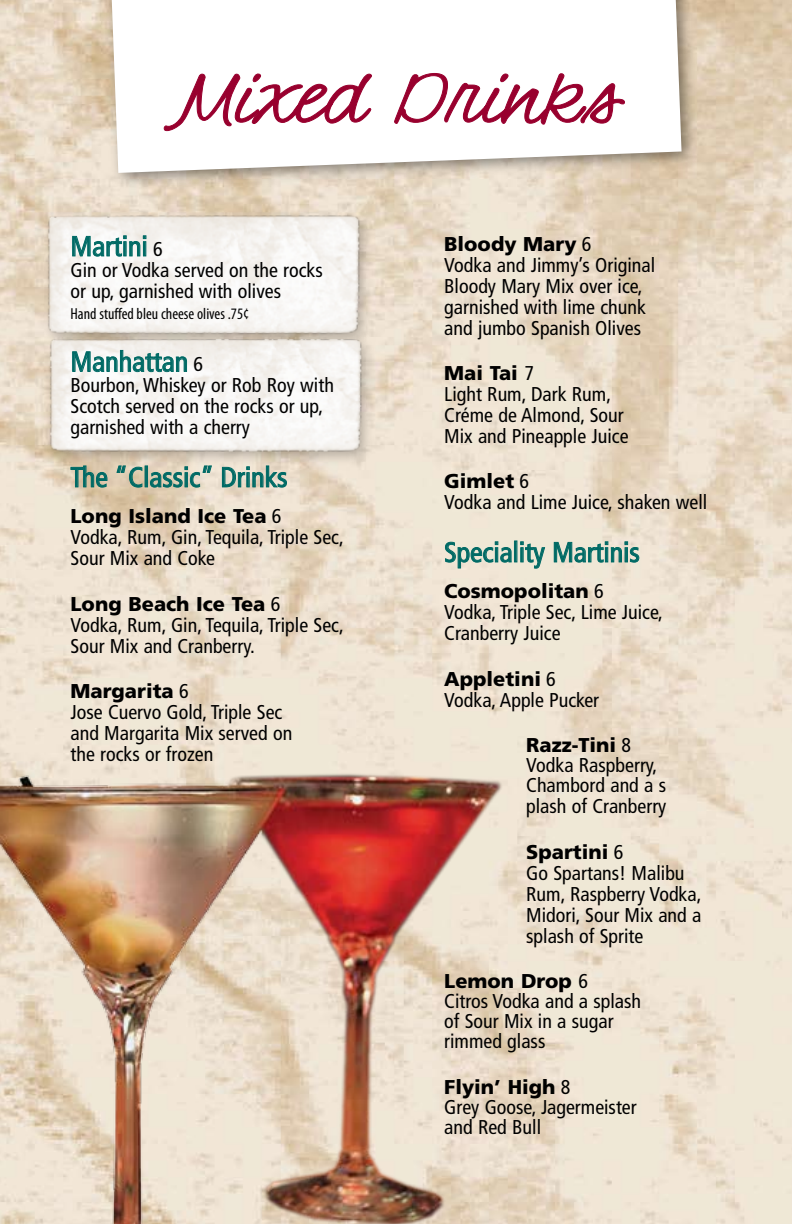
<style>
.page{position:relative;width:792px;height:1224px;background:#fff}
.page>*{position:absolute;margin:0;border:0;box-sizing:border-box;transform-origin:0 0}
.t1{font:condensed 28px "Frutiger";color:#006a65}
.t2{font:condensed 20px/21px "Frutiger";color:#000}
.t3{font:condensed 16px "Myriad Pro";color:#000}
.s1{font-size:20px;color:#000}
.s2{font-weight:900;font-stretch:normal}
</style>
<div class="page">
<img style="left:0;top:0;width:792px;height:1224px">
<img style="left:0;top:605px;width:553px;height:619px">
<div style="left:96px;top:0;width:604px;height:192px;background:#000;opacity:.43"></div>
<svg style="left:107px;top:0;width:575px;height:173px"></svg>
<svg style="left:163px;top:72px;width:463px;height:60px"></svg>
<div style="left:39px;top:208px;width:337px;height:143px;background:#000;opacity:.25"></div>
<img style="left:37px;top:209px;width:327px;height:134px">
<div style="left:41px;top:331px;width:337px;height:138px;background:#000;opacity:.25"></div>
<img style="left:39px;top:333px;width:327px;height:128px">
<svg style="left:72px;top:226px;width:74px;height:33px"></svg>
<svg style="left:72px;top:341px;width:116px;height:33px"></svg>
<svg style="left:70px;top:465px;width:38px;height:23px"></svg>
<svg style="left:116px;top:465px;width:27px;height:23px"></svg>
<div style="left:145px;top:465px;width:3px;height:22px;border:1px solid #006a65"></div>
<svg style="left:149px;top:457px;width:64px;height:31px;background:#bec3b1"></svg>
<svg style="left:221px;top:465px;width:67px;height:23px;background:#abbdaf"></svg>
<svg style="left:445px;top:532px;width:67px;height:37px;background:#c6d1c2"></svg>
<div style="left:514px;top:540px;width:3px;height:22px;border:1px solid #006a65"></div>
<svg style="left:520px;top:541px;width:26px;height:28px"></svg>
<svg style="left:553px;top:532px;width:87px;height:33px;background:#c0ccbe"></svg>
<h1 class="t1" style="left:71px;top:230px;width:94px">Martini <span class="s1">6</span></h1>
<p class="t2" style="left:71px;top:260px;width:254px">Gin or Vodka served on the rocks or up, garnished with olives</p>
<p class="t3" style="left:71px;top:304px;width:180px">Hand stuffed bleu cheese olives .75¢</p>
<h1 class="t1" style="left:71px;top:345px;width:134px">Manhattan <span class="s1">6</span></h1>
<p class="t2" style="left:71px;top:375px;width:265px">Bourbon, Whiskey or Rob Roy with<br>Scotch served on the rocks or up, garnished with a cherry</p>
<h1 class="t1" style="left:71px;top:461px;width:218px">The “Classic” Drinks</h1>
<p class="t2" style="left:71px;top:506px;width:275px"><span class="s2">Long Island Ice Tea</span> 6<br>Vodka, Rum, Gin, Tequila, Triple Sec,<br>Sour Mix and Coke</p>
<p class="t2" style="left:71px;top:594px;width:275px"><span class="s2">Long Beach Ice Tea</span> 6<br>Vodka, Rum, Gin, Tequila, Triple Sec,<br>Sour Mix and Cranberry.</p>
<p class="t2" style="left:71px;top:681px;width:223px"><span class="s2">Margarita</span> 6<br>Jose Cuervo Gold, Triple Sec and Margarita Mix served on the rocks or frozen</p>
<p class="t2" style="left:444px;top:233px;width:212px"><span class="s2">Bloody Mary</span> 6<br>Vodka and Jimmy’s Original<br>Bloody Mary Mix over ice, garnished with lime chunk and jumbo Spanish Olives</p>
<p class="t2" style="left:444px;top:363px;width:186px"><span class="s2">Mai Tai</span> 7<br>Light Rum, Dark Rum,<br>Créme de Almond, Sour<br>Mix and Pineapple Juice</p>
<p class="t2" style="left:444px;top:471px;width:264px"><span class="s2">Gimlet</span> 6<br>Vodka and Lime Juice, shaken well</p>
<h1 class="t1" style="left:444px;top:536px;width:197px">Speciality Martinis</h1>
<p class="t2" style="left:444px;top:581px;width:220px"><span class="s2">Cosmopolitan</span> 6<br>Vodka, Triple Sec, Lime Juice,<br>Cranberry Juice</p>
<p class="t2" style="left:444px;top:669px;width:156px"><span class="s2">Appletini</span> 6<br>Vodka, Apple Pucker</p>
<p class="t2" style="left:526px;top:735px;width:142px;line-height:20.4px"><span class="s2">Razz-Tini</span> 8<br>Vodka Raspberry,<br>Chambord and a s plash of Cranberry</p>
<p class="t2" style="left:526px;top:842px;width:177px"><span class="s2">Spartini</span> 6<br>Go Spartans! Malibu<br>Rum, Raspberry Vodka,<br>Midori, Sour Mix and a splash of Sprite</p>
<p class="t2" style="left:444px;top:972px;width:199px;line-height:20px"><span class="s2">Lemon Drop</span> 6<br>Citros Vodka and a splash of Sour Mix in a sugar rimmed glass</p>
<p class="t2" style="left:444px;top:1077px;width:194px;line-height:20px"><span class="s2">Flyin’ High</span> 8<br>Grey Goose, Jagermeister and Red Bull</p>
</div>
